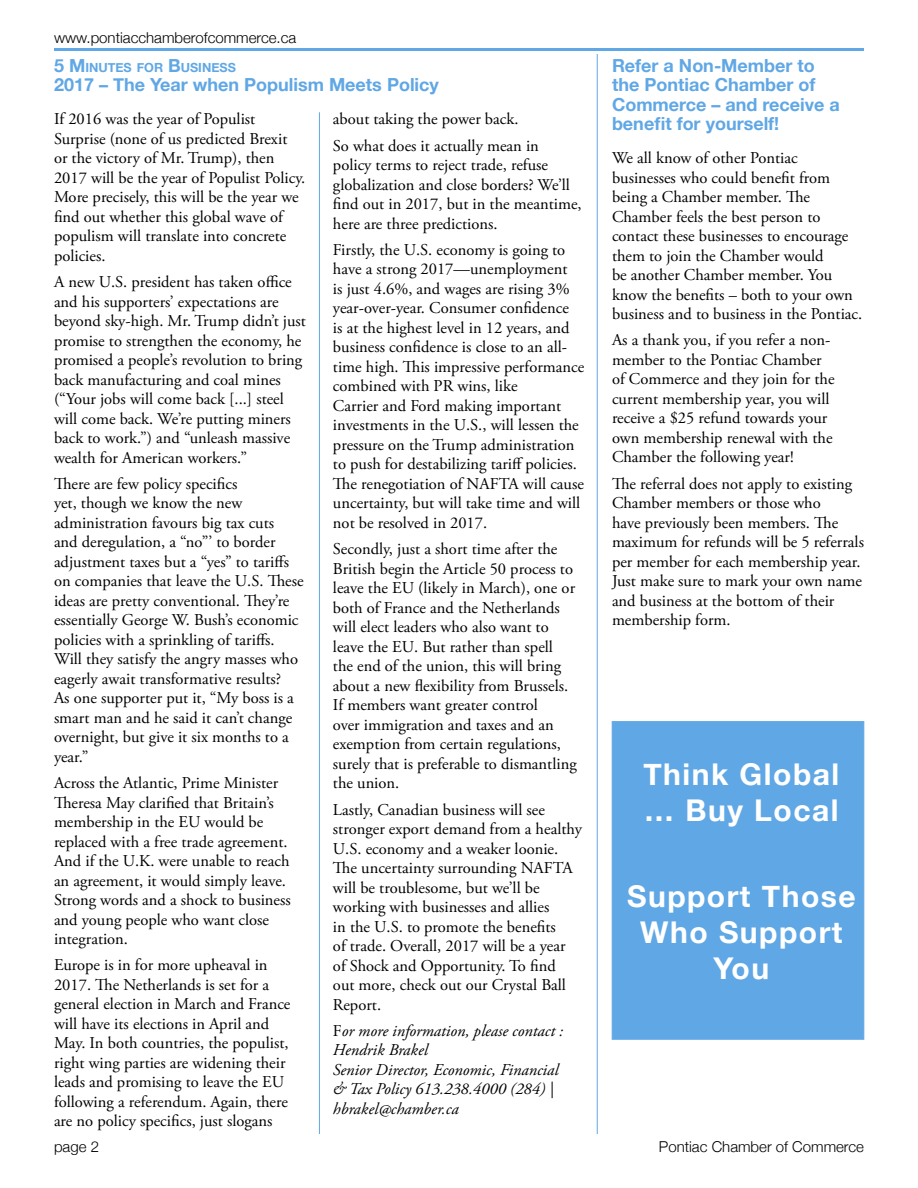
<style>
.page{position:relative;width:918px;height:1188px;background:#fff}
.page>*{position:absolute;margin:0;border:0;box-sizing:border-box;transform-origin:0 0}
.t1{font:700 30px/36px "Helvetica Neue";letter-spacing:.05em;color:#fff}
.t2{font:700 18px/19.5px "Helvetica Neue";color:#60a7e5}
.t3{font:16.5px/19.5px "Adobe Garamond Pro";color:#000}
.t4{font:italic 16.5px/19.5px "Adobe Garamond Pro";color:#000}
.t5{font:300 15px "Helvetica Neue";color:#000}
.t6{font:700 12.6px "Helvetica Neue";color:#60a7e5}
.s1{font-size:18px}
.s2{font-style:normal}
</style>
<div class="page">
<hr style="left:54px;top:48px;width:810px;height:3px;background:#60a7e5">
<div style="left:612px;top:721px;width:252px;height:318px;background:#60a7e5;border:1px solid #60a7e5"></div>
<hr style="left:597px;top:54px;width:1px;height:1080px;background:#60a7e5">
<hr style="left:319px;top:112px;width:1px;height:1022px;background:#60a7e5">
<p class="t5" style="left:54px;top:26px;width:244px">www.pontiacchamberofcommerce.ca</p>
<p class="t6" style="left:54px;top:57px;width:183px"><span class="s1">5 M</span>INUTES FOR <span class="s1">B</span>USINESS</p>
<p class="t2" style="left:54px;top:75px;width:386px">2017 – The Year when Populism Meets Policy</p>
<p class="t3" style="left:54px;top:110px;width:253px">If 2016 was the year of Populist Surprise (none of us predicted Brexit<br>or the victory of Mr. Trump), then 2017 will be the year of Populist Policy.<br>More precisely, this will be the year we find out whether this global wave of populism will translate into concrete policies.</p>
<p class="t3" style="left:54px;top:273px;width:253px">A new U.S. president has taken office and his supporters’ expectations are beyond sky-high. Mr. Trump didn’t just promise to strengthen the economy, he promised a people’s revolution to bring back manufacturing and coal mines (“Your jobs will come back [...] steel will come back. We’re putting miners back to work.”) and “unleash massive wealth for American workers.”</p>
<p class="t3" style="left:54px;top:474px;width:251px">There are few policy specifics<br>yet, though we know the new administration favours big tax cuts<br>and deregulation, a “no”’ to border adjustment taxes but a “yes” to tariffs on companies that leave the U.S. These ideas are pretty conventional. They’re essentially George W. Bush’s economic policies with a sprinkling of tariffs.<br>Will they satisfy the angry masses who eagerly await transformative results?<br>As one supporter put it, “My boss is a smart man and he said it can’t change overnight, but give it six months to a year.”</p>
<p class="t3" style="left:54px;top:774px;width:238px">Across the Atlantic, Prime Minister<br>Theresa May clarified that Britain’s membership in the EU would be replaced with a free trade agreement.<br>And if the U.K. were unable to reach an agreement, it would simply leave.<br>Strong words and a shock to business and young people who want close integration.</p>
<p class="t3" style="left:54px;top:956px;width:238px">Europe is in for more upheaval in 2017. The Netherlands is set for a general election in March and France will have its elections in April and May. In both countries, the populist, right wing parties are widening their leads and promising to leave the EU following a referendum. Again, there are no policy specifics, just slogans</p>
<p class="t3" style="left:333px;top:107px;width:207px;line-height:26.2px">about taking the power back.<br>So what does it actually mean in</p>
<p class="t3" style="left:333px;top:156px;width:250px">policy terms to reject trade, refuse globalization and close borders? We’ll find out in 2017, but in the meantime, here are three predictions.</p>
<p class="t3" style="left:333px;top:241px;width:253px">Firstly, the U.S. economy is going to have a strong 2017—unemployment<br>is just 4.6%, and wages are rising 3% year-over-year. Consumer confidence<br>is at the highest level in 12 years, and business confidence is close to an all&shy;time high. This impressive performance combined with PR wins, like<br>Carrier and Ford making important investments in the U.S., will lessen the pressure on the Trump administration to push for destabilizing tariff policies.<br>The renegotiation of NAFTA will cause uncertainty, but will take time and will not be resolved in 2017.</p>
<p class="t3" style="left:333px;top:540px;width:245px">Secondly, just a short time after the British begin the Article 50 process to leave the EU (likely in March), one or both of France and the Netherlands will elect leaders who also want to leave the EU. But rather than spell the end of the union, this will bring about a new flexibility from Brussels.<br>If members want greater control<br>over immigration and taxes and an exemption from certain regulations, surely that is preferable to dismantling the union.</p>
<p class="t3" style="left:333px;top:800px;width:251px">Lastly, Canadian business will see stronger export demand from a healthy<br>U.S. economy and a weaker loonie.<br>The uncertainty surrounding NAFTA will be troublesome, but we’ll be working with businesses and allies<br>in the U.S. to promote the benefits<br>of trade. Overall, 2017 will be a year of Shock and Opportunity. To find<br>out more, check out our Crystal Ball<br>Report.</p>
<p class="t4" style="left:333px;top:1021px;width:232px"><span class="s2">F</span>or more information, please contact :<br>Hendrik Brakel<br>Senior Director, Economic, Financial &amp; Tax Policy 613.238.4000 (284) | hbrakel@chamber.ca</p>
<p class="t2" style="left:612px;top:56px;width:229px">Refer a Non-Member to the Pontiac Chamber of<br>Commerce – and receive a benefit for yourself!</p>
<p class="t3" style="left:612px;top:149px;width:252px">We all know of other Pontiac businesses who could benefit from being a Chamber member. The<br>Chamber feels the best person to contact these businesses to encourage them to join the Chamber would<br>be another Chamber member. You know the benefits – both to your own business and to business in the Pontiac.</p>
<p class="t3" style="left:612px;top:331px;width:224px">As a thank you, if you refer a non&shy;member to the Pontiac Chamber of Commerce and they join for the current membership year, you will receive a $25 refund towards your own membership renewal with the<br>Chamber the following year!</p>
<p class="t3" style="left:612px;top:474px;width:254px">The referral does not apply to existing<br>Chamber members or those who<br>have previously been members. The maximum for refunds will be 5 referrals per member for each membership year.<br>Just make sure to mark your own name and business at the bottom of their membership form.</p>
<h1 class="t1" style="left:643px;top:757px;width:197px">Think Global … Buy Local</h1>
<h1 class="t1" style="left:627px;top:879px;width:230px;text-align:center">Support Those<br>Who Support<br>You</h1>
<p class="t5" style="left:54px;top:1134px;width:47px">page 2</p>
<p class="t5" style="left:659px;top:1134px;width:207px">Pontiac Chamber of Commerce</p>
</div>
